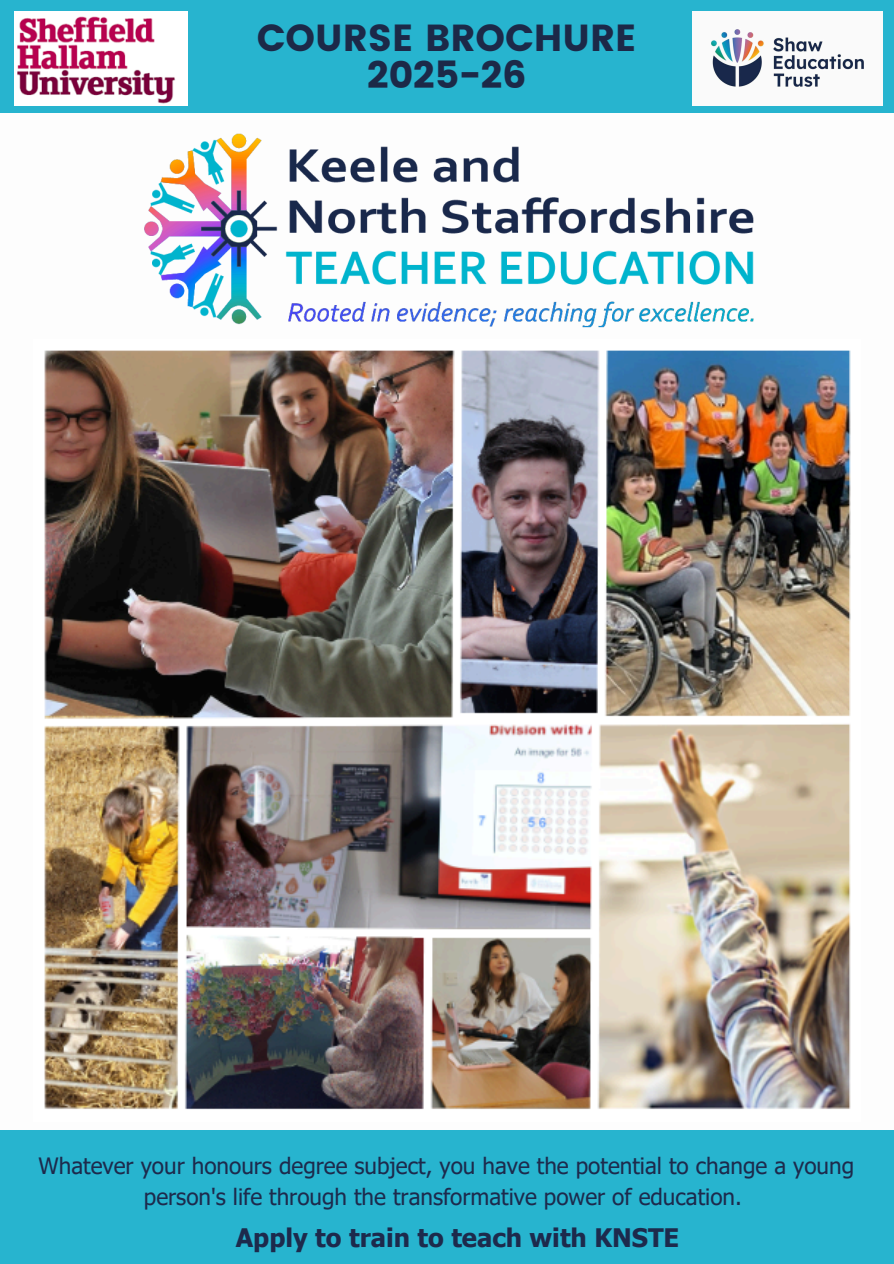
<style>
.page{position:relative;width:894px;height:1264px;background:#fff}
.page>*{position:absolute;margin:0;border:0;box-sizing:border-box;transform-origin:0 0}
.t1{font:37.65px/36.8px "Poppins";color:#1c2948;text-align:center}
.t2{font:700 25.5px "Tahoma";color:#1d2a4c}
.t3{font:22.5px/31.5px "Tahoma";color:#1d2a4c;text-align:center}
</style>
<div class="page">
<div style="left:0;top:0;width:893px;height:112px;background:#27b4cf"></div>
<div style="left:0;top:1129px;width:893px;height:134px;background:#27b4cf"></div>
<img style="left:692px;top:12px;width:189px;height:93px">
<img style="left:14px;top:12px;width:173px;height:93px">
<svg style="left:13px;top:1129px;width:867px;height:1px"></svg>
<img style="left:44px;top:350px;width:807px;height:760px">
<img style="left:75px;top:59px;width:743px;height:346px">
<h2 class="t1" style="left:257px;top:20px;width:381px">COURSE BROCHURE<br>2025-26</h2>
<p class="t3" style="left:39px;top:1149px;width:816px">Whatever your honours degree subject, you have the potential to change a young person's life through the transformative power of education.</p>
<p class="t2" style="left:236px;top:1221px;width:445px">Apply to train to teach with KNSTE</p>
</div>
